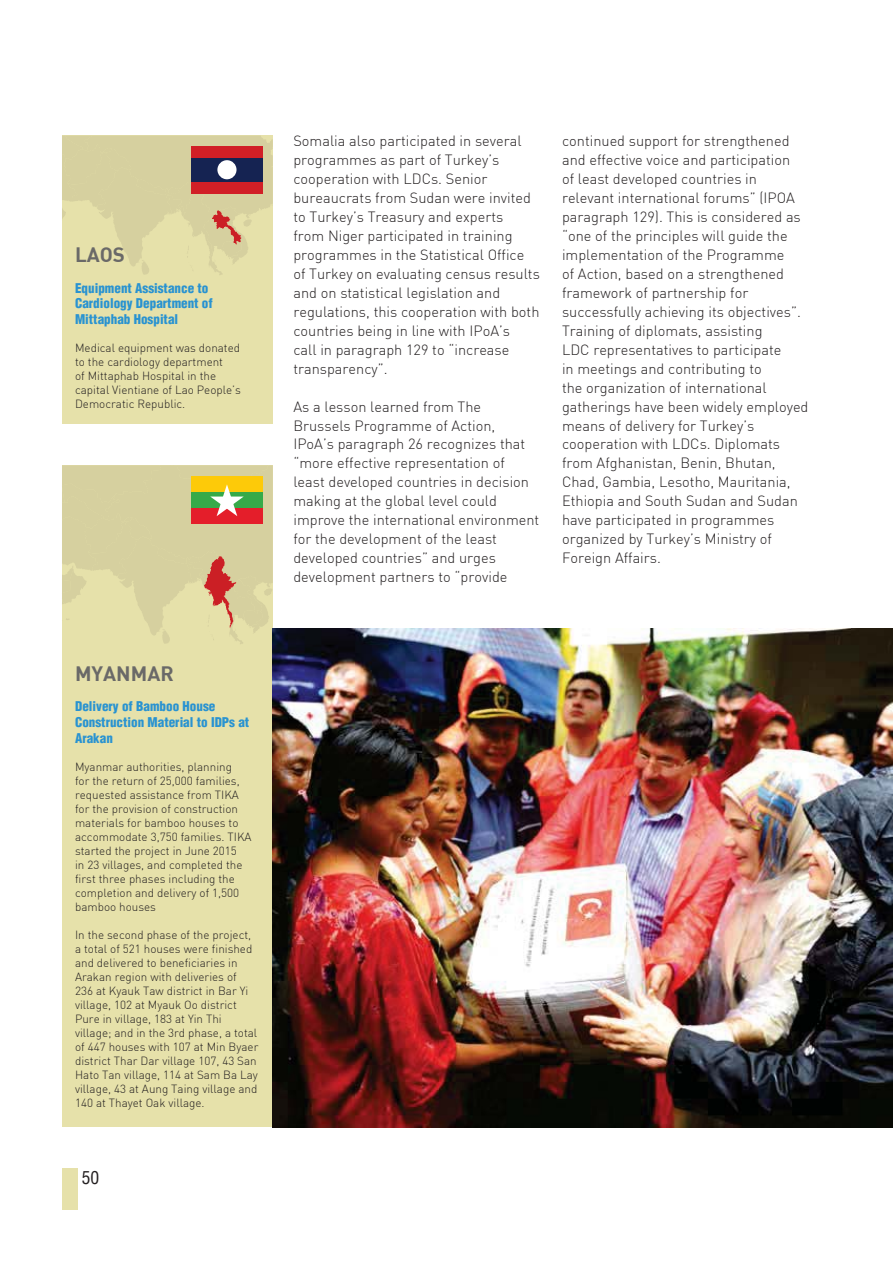
<style>
.page{position:relative;width:893px;height:1263px;background:#fff}
.page>*{position:absolute;margin:0;border:0;box-sizing:border-box;transform-origin:0 0}
.t1{font:20.4px "DIN Bold Alternate";color:#6a6968}
.t2{font:17.55px "Helvetica Condensed";color:#231f20}
.t3{font:300 14.55px/18.9px "DIN";color:#231f20}
.t4{font:900 condensed 13.05px/15.8px "Helvetica";color:#2993d1}
.t5{font:300 11.7px/14px "DIN";color:#231f20}
</style>
<div class="page">
<div style="left:62px;top:136px;width:211px;height:288px;background:#e6e1aa"></div>
<div style="left:62px;top:465px;width:211px;height:662px;background:#e6e1aa"></div>
<svg style="left:62px;top:136px;width:211px;height:139px"></svg>
<div style="left:191px;top:146px;width:72px;height:48px;background:#d11f26"></div>
<div style="left:191px;top:158px;width:72px;height:24px;background:#152352"></div>
<div style="left:217px;top:160px;width:19px;height:19px;background:#fff;border-radius:50%"></div>
<svg style="left:62px;top:465px;width:211px;height:179px"></svg>
<img style="left:273px;top:628px;width:620px;height:499px">
<div style="left:62px;top:1169px;width:15px;height:41px;background:#e6e1aa"></div>
<h1 class="t1" style="left:75px;top:241px;width:51px">LAOS</h1>
<p class="t4" style="left:75px;top:280px;width:139px">Equipment Assistance to<br>Cardiology Department of<br>Mittaphab Hospital</p>
<p class="t5" style="left:75px;top:342px;width:167px">Medical equipment was donated to the cardiology department<br>of Mittaphab Hospital in the capital Vientiane of Lao People’s<br>Democratic Republic.</p>
<h1 class="t1" style="left:75px;top:660px;width:100px">MYANMAR</h1>
<p class="t4" style="left:75px;top:698px;width:176px">Delivery of Bamboo House<br>Construction Material to IDPs at<br>Arakan</p>
<p class="t5" style="left:75px;top:761px;width:178px">Myanmar authorities, planning<br>for the return of 25,000 families, requested assistance from TIKA for the provision of construction materials for bamboo houses to accommodate 3,750 families. TIKA started the project in June 2015<br>in 23 villages, and completed the first three phases including the completion and delivery of 1,500 bamboo houses</p>
<p class="t5" style="left:75px;top:929px;width:185px">In the second phase of the project, a total of 521 houses were finished and delivered to beneficiaries in Arakan region with deliveries of<br>236 at Kyauk Taw district in Bar Yi village, 102 at Myauk Oo district Pure in village, 183 at Yin Thi village; and in the 3rd phase, a total of 447 houses with 107 at Min Byaer district Thar Dar village 107, 43 San Hato Tan village, 114 at Sam Ba Lay village, 43 at Aung Taing village and 140 at Thayet Oak village.</p>
<p class="t2" style="left:82px;top:1167px;width:19px">50</p>
<p class="t3" style="left:293px;top:133px;width:248px">Somalia also participated in several programmes as part of Turkey’s cooperation with LDCs. Senior bureaucrats from Sudan were invited to Turkey’s Treasury and experts<br>from Niger participated in training programmes in the Statistical Office of Turkey on evaluating census results and on statistical legislation and regulations, this cooperation with both countries being in line with IPoA’s<br>call in paragraph 129 to “increase transparency”.</p>
<p class="t3" style="left:293px;top:399px;width:247px">As a lesson learned from The Brussels Programme of Action, IPoA’s paragraph 26 recognizes that “more effective representation of least developed countries in decision making at the global level could improve the international environment for the development of the least developed countries” and urges development partners to “provide</p>
<p class="t3" style="left:562px;top:133px;width:248px">continued support for strengthened and effective voice and participation<br>of least developed countries in relevant international forums” (IPOA paragraph 129). This is considered as “one of the principles will guide the implementation of the Programme<br>of Action, based on a strengthened framework of partnership for successfully achieving its objectives”.<br>Training of diplomats, assisting<br>LDC representatives to participate<br>in meetings and contributing to<br>the organization of international gatherings have been widely employed means of delivery for Turkey’s cooperation with LDCs. Diplomats from Afghanistan, Benin, Bhutan, Chad, Gambia, Lesotho, Mauritania, Ethiopia and South Sudan and Sudan have participated in programmes organized by Turkey’s Ministry of Foreign Affairs.</p>
</div>
